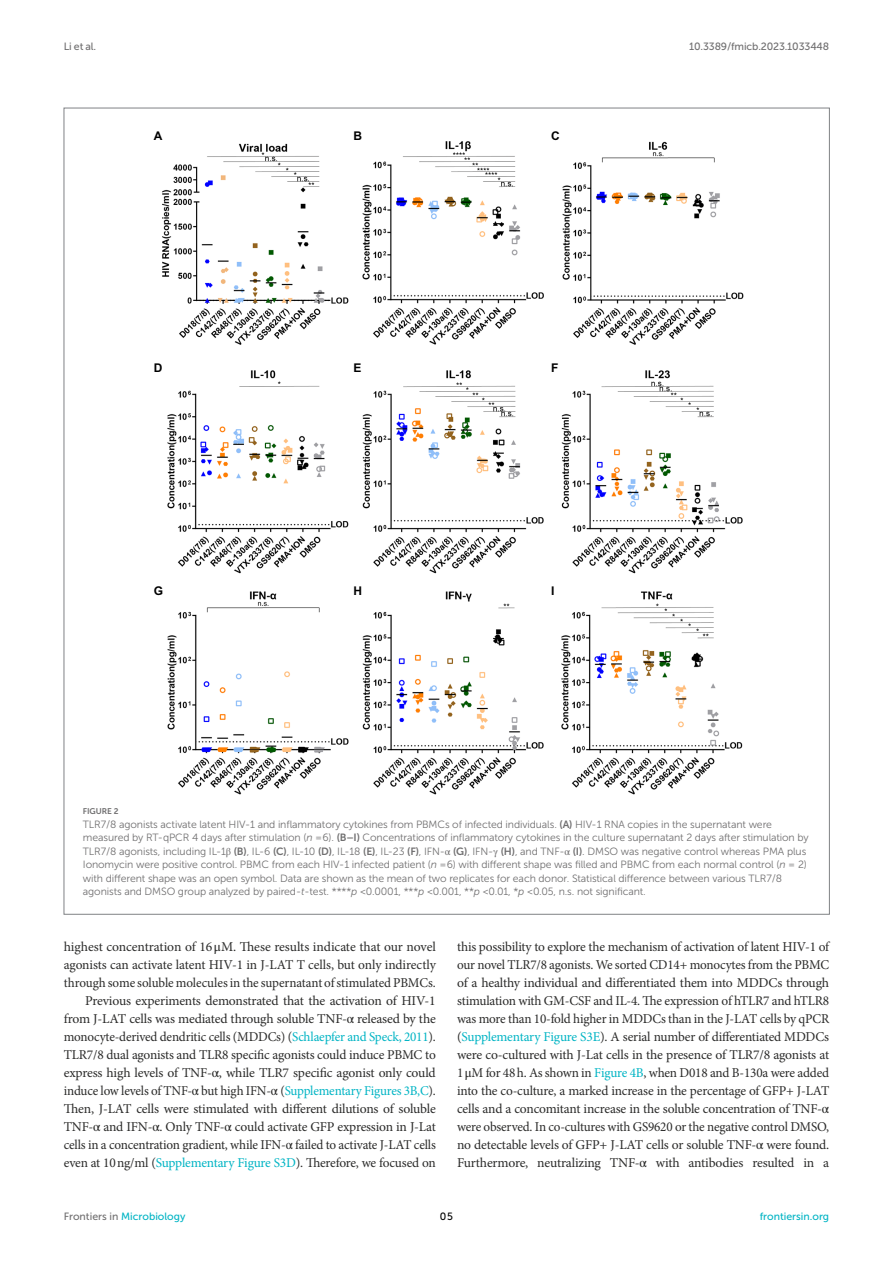
<style>
.page{position:relative;width:893px;height:1263px;background:#fff}
.page>*{position:absolute;margin:0;border:0;box-sizing:border-box;transform-origin:0 0}
.TEXT{font:13.5px/18px "Minion Pro";letter-spacing:-.015em;color:#2b2b2a;text-align:justify}
.TEXT_FLUSH{font:13.5px/18px "Minion Pro";letter-spacing:-.005em;color:#2b2b2a;text-align:justify}
.t1{font:700 12px "Arial";color:#000}
.FIG_LEG{font:10.5px/13.5px "Museo Sans 300";letter-spacing:-.01em;color:#706f70}
.t2{font:10.5px "Museo Sans 500";color:#00b4c4}
.t3{font:10.5px "Museo Sans 500";letter-spacing:-.015em;color:#706f70}
.t4{font:10.5px "Museo Sans 500";color:#000}
.FIG_HD{font:8.25px "Museo Sans 700";letter-spacing:-.01em;color:#706f70}
.s1{font-family:"Museo Sans 700"}
.s2{font-style:italic}
.s3{font-family:"STIX General"}
.s4{color:#00b4c4}
.s5{color:#706f70}
</style>
<div class="page">
<img style="left:162px;top:141px;width:582px;height:654px">
<p class="t3" style="left:64px;top:41px;width:34px">Li et al.</p>
<p class="t3" style="left:689px;top:41px;width:141px">10.3389/fmicb.2023.1033448</p>
<p class="t1" style="left:154px;top:127px;width:10px">A</p>
<p class="t1" style="left:353px;top:127px;width:10px">B</p>
<p class="t1" style="left:551px;top:127px;width:10px">C</p>
<p class="t1" style="left:154px;top:359px;width:10px">D</p>
<p class="t1" style="left:353px;top:359px;width:10px">E</p>
<p class="t1" style="left:551px;top:359px;width:9px">F</p>
<p class="t1" style="left:154px;top:583px;width:11px">G</p>
<p class="t1" style="left:353px;top:583px;width:10px">H</p>
<p class="t1" style="left:551px;top:583px;width:5px">I</p>
<p class="FIG_HD" style="left:83px;top:807px;width:37px">FIGURE 2</p>
<p class="FIG_LEG" style="left:83px;top:817px;width:727px">TLR7/8 agonists activate latent HIV-1 and inflammatory cytokines from PBMCs of infected individuals. <span class="s1">(A)</span> HIV-1 RNA copies in the supernatant were measured by RT-qPCR 4 days after stimulation (<span class="s2">n</span> = 6). <span class="s1">(B–I)</span> Concentrations of inflammatory cytokines in the culture supernatant 2 days after stimulation by TLR7/8 agonists, including IL-1<span class="s3">β</span> <span class="s1">(B)</span>, IL-6 <span class="s1">(C)</span>, IL-10 <span class="s1">(D)</span>, IL-18 <span class="s1">(E)</span>, IL-23 <span class="s1">(F)</span>, IFN-<span class="s3">α</span> <span class="s1">(G)</span>, IFN-<span class="s3">γ</span> <span class="s1">(H)</span>, and TNF-<span class="s3">α</span> <span class="s1">(I)</span>. DMSO was negative control whereas PMA plus Ionomycin were positive control. PBMC from each HIV-1 infected patient (<span class="s2">n</span> = 6) with different shape was filled and PBMC from each normal control (<span class="s2">n</span> = 2) with different shape was an open symbol. Data are shown as the mean of two replicates for each donor. Statistical difference between various TLR7/8 agonists and DMSO group analyzed by paired-<span class="s2">t</span>-test. ****<span class="s2">p</span> &lt; 0.0001, ***<span class="s2">p</span> &lt; 0.001, **<span class="s2">p</span> &lt; 0.01, *<span class="s2">p</span> &lt; 0.05, n.s. not significant.</p>
<p class="TEXT_FLUSH" style="left:64px;top:938px;width:374px">highest concentration of 16<span class="s3">μ</span>M. These results indicate that our novel agonists can activate latent HIV-1 in J-LAT T cells, but only indirectly through some soluble molecules in the supernatant of stimulated PBMCs.</p>
<p class="TEXT" style="left:64px;top:992px;width:374px;text-indent:21px">Previous experiments demonstrated that the activation of HIV-1 from J-LAT cells was mediated through soluble TNF-<span class="s3">α</span> released by the monocyte-derived dendritic cells (MDDCs) (<span class="s4">Schlaepfer and Speck, 2011</span>).<br>TLR7/8 dual agonists and TLR8 specific agonists could induce PBMC to express high levels of TNF-<span class="s3">α</span>, while TLR7 specific agonist only could induce low levels of TNF-<span class="s3">α</span> but high IFN-<span class="s3">α</span> (<span class="s4">Supplementary Figures 3B,C</span>).<br>Then, J-LAT cells were stimulated with different dilutions of soluble TNF-<span class="s3">α</span> and IFN-<span class="s3">α</span>. Only TNF-<span class="s3">α</span> could activate GFP expression in J-Lat cells in a concentration gradient, while IFN-<span class="s3">α</span> failed to activate J-LAT cells even at 10ng/ml (<span class="s4">Supplementary Figure S3D</span>). Therefore, we focused on</p>
<p class="TEXT" style="left:457px;top:938px;width:374px">this possibility to explore the mechanism of activation of latent HIV-1 of our novel TLR7/8 agonists. We sorted CD14+ monocytes from the PBMC of a healthy individual and differentiated them into MDDCs through stimulation with GM-CSF and IL-4. The expression of hTLR7 and hTLR8 was more than 10-fold higher in MDDCs than in the J-LAT cells by qPCR (<span class="s4">Supplementary Figure S3E</span>). A serial number of differentiated MDDCs were co-cultured with J-Lat cells in the presence of TLR7/8 agonists at 1<span class="s3">μ</span>M for 48h. As shown in <span class="s4">Figure 4B</span>, when D018 and B-130a were added into the co-culture, a marked increase in the percentage of GFP+ J-LAT cells and a concomitant increase in the soluble concentration of TNF-<span class="s3">α </span>were observed. In co-cultures with GS9620 or the negative control DMSO, no detectable levels of GFP+ J-LAT cells or soluble TNF-<span class="s3">α</span> were found.<br>Furthermore, neutralizing TNF-<span class="s3">α</span> with antibodies resulted in a</p>
<p class="t2" style="left:64px;top:1211px;width:123px"><span class="s5">Frontiers in</span> Microbiology</p>
<p class="t4" style="left:440px;top:1211px;width:14px">05</p>
<p class="t2" style="left:760px;top:1211px;width:71px">frontiersin.org</p>
</div>
